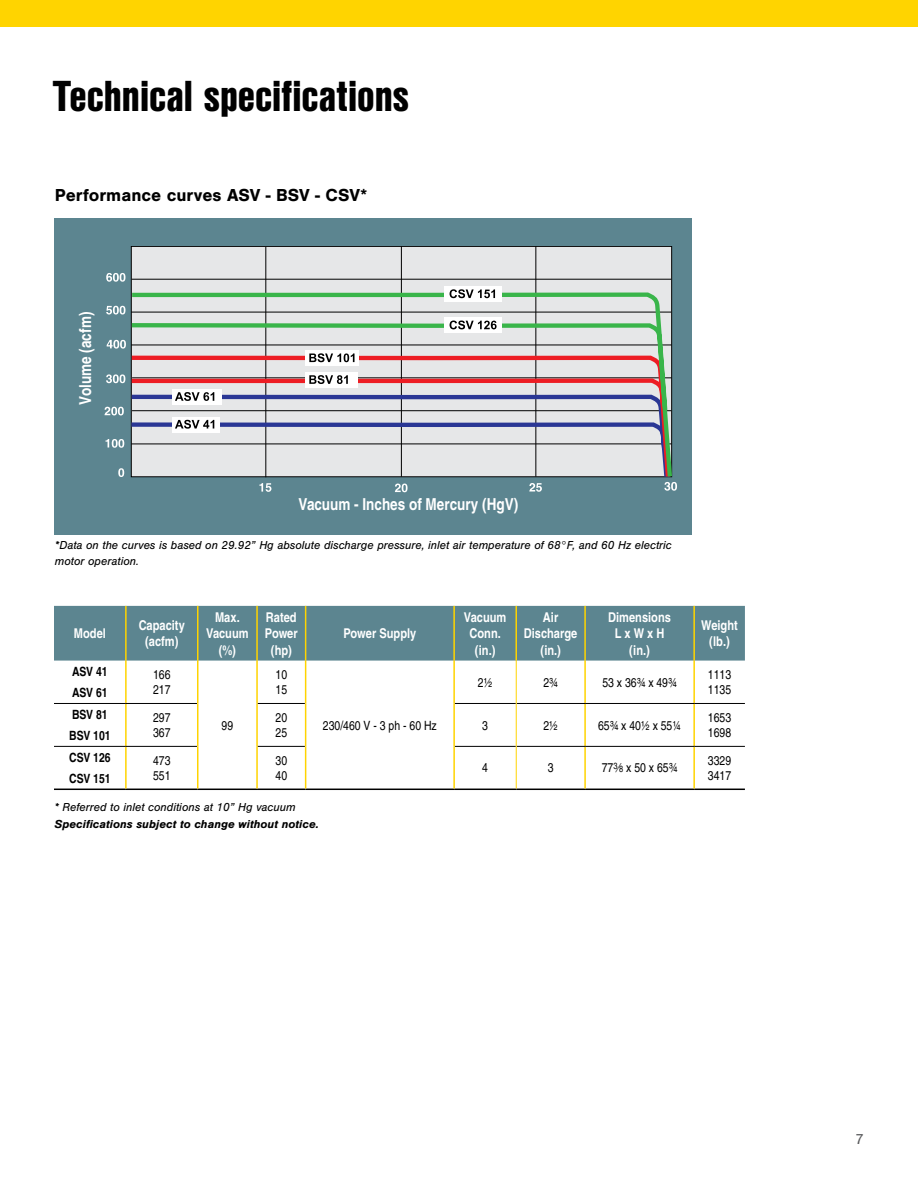
<style>
.page{position:relative;width:918px;height:1188px;background:#fff}
.page>*{position:absolute;margin:0;border:0;box-sizing:border-box;transform-origin:0 0}
.t1{font:900 42px "Nimbus San Con L";color:#000}
.t2{font:700 18px "Nimbus San";color:#000}
.t3{font:700 16.5px "Nimbus San Con L";color:#fff}
.t4{font:15px "Nimbus San";color:#58595b}
.t5{font:700 13.5px/16.5px "Nimbus San Con L";color:#fff;text-align:center}
.t6{font:12.75px/15.3px "Nimbus San Con L";color:#000}
.t7{font:700 12.75px/21.8px "Nimbus San Con L";color:#000}
.t8{font:italic 12px/16.5px "Nimbus San";color:#000}
.t9{font:italic 700 12px "Nimbus San";color:#000}
.s1{font-size:9px}
</style>
<div class="page">
<div style="left:0;top:0;width:918px;height:27px;background:#ffd400"></div>
<div style="left:54px;top:218px;width:638px;height:317px;background:#5c8590"></div>
<div style="left:131px;top:246px;width:541px;height:231px;background:#e6e7e8"></div>
<hr style="left:132px;top:279px;width:539px;height:1px;background:#000">
<svg style="left:118px;top:468px;width:6px;height:9px"></svg>
<svg style="left:259px;top:483px;width:12px;height:9px"></svg>
<svg style="left:395px;top:484px;width:13px;height:8px"></svg>
<svg style="left:529px;top:483px;width:13px;height:9px"></svg>
<svg style="left:664px;top:482px;width:13px;height:9px"></svg>
<svg style="left:106px;top:439px;width:18px;height:9px"></svg>
<svg style="left:105px;top:407px;width:19px;height:8px"></svg>
<svg style="left:106px;top:374px;width:19px;height:9px"></svg>
<svg style="left:107px;top:340px;width:19px;height:9px"></svg>
<svg style="left:106px;top:306px;width:19px;height:9px"></svg>
<svg style="left:106px;top:273px;width:19px;height:9px"></svg>
<hr style="left:266px;top:247px;width:1px;height:230px;background:#000">
<hr style="left:401px;top:246px;width:1px;height:231px;background:#000">
<hr style="left:536px;top:246px;width:1px;height:231px;background:#000">
<svg style="left:130px;top:290px;width:543px;height:188px"></svg>
<div style="left:445px;top:287px;width:57px;height:15px;background:#fff"></div>
<div style="left:444px;top:317px;width:57px;height:16px;background:#fff"></div>
<svg style="left:175px;top:420px;width:39px;height:9px"></svg>
<svg style="left:175px;top:392px;width:39px;height:9px"></svg>
<svg style="left:309px;top:375px;width:39px;height:9px"></svg>
<svg style="left:309px;top:353px;width:46px;height:9px"></svg>
<svg style="left:450px;top:321px;width:47px;height:8px"></svg>
<svg style="left:450px;top:289px;width:45px;height:9px"></svg>
<div style="left:54px;top:606px;width:691px;height:55px;background:#5c8590"></div>
<hr style="left:54px;top:789px;width:72px;height:1px;background:#000">
<hr style="left:126px;top:789px;width:72px;height:1px;background:#000">
<hr style="left:198px;top:789px;width:59px;height:1px;background:#000">
<hr style="left:257px;top:789px;width:49px;height:1px;background:#000">
<hr style="left:306px;top:789px;width:148px;height:1px;background:#000">
<hr style="left:454px;top:789px;width:62px;height:1px;background:#000">
<hr style="left:516px;top:789px;width:69px;height:1px;background:#000">
<hr style="left:585px;top:789px;width:109px;height:1px;background:#000">
<hr style="left:694px;top:789px;width:51px;height:1px;background:#000">
<hr style="left:125px;top:606px;width:2px;height:55px;background:#ffd400">
<hr style="left:197px;top:606px;width:1px;height:55px;background:#ffd400">
<hr style="left:256px;top:606px;width:2px;height:55px;background:#ffd400">
<hr style="left:305px;top:606px;width:1px;height:55px;background:#ffd400">
<hr style="left:453px;top:606px;width:2px;height:55px;background:#ffd400">
<hr style="left:515px;top:606px;width:2px;height:55px;background:#ffd400">
<hr style="left:584px;top:606px;width:2px;height:55px;background:#ffd400">
<hr style="left:693px;top:606px;width:2px;height:55px;background:#ffd400">
<hr style="left:125px;top:661px;width:2px;height:42px;background:#ffd400">
<hr style="left:197px;top:661px;width:1px;height:42px;background:#ffd400">
<hr style="left:256px;top:661px;width:2px;height:42px;background:#ffd400">
<hr style="left:305px;top:661px;width:1px;height:42px;background:#ffd400">
<hr style="left:453px;top:661px;width:2px;height:42px;background:#ffd400">
<hr style="left:584px;top:661px;width:2px;height:42px;background:#ffd400">
<hr style="left:693px;top:661px;width:2px;height:42px;background:#ffd400">
<hr style="left:125px;top:704px;width:2px;height:42px;background:#ffd400">
<hr style="left:197px;top:703px;width:1px;height:43px;background:#ffd400">
<hr style="left:256px;top:703px;width:2px;height:43px;background:#ffd400">
<hr style="left:305px;top:703px;width:1px;height:43px;background:#ffd400">
<hr style="left:453px;top:703px;width:2px;height:43px;background:#ffd400">
<hr style="left:584px;top:704px;width:2px;height:42px;background:#ffd400">
<hr style="left:693px;top:704px;width:2px;height:42px;background:#ffd400">
<hr style="left:125px;top:747px;width:2px;height:42px;background:#ffd400">
<hr style="left:197px;top:746px;width:1px;height:43px;background:#ffd400">
<hr style="left:256px;top:746px;width:2px;height:43px;background:#ffd400">
<hr style="left:305px;top:746px;width:1px;height:43px;background:#ffd400">
<hr style="left:453px;top:746px;width:2px;height:43px;background:#ffd400">
<hr style="left:584px;top:747px;width:2px;height:42px;background:#ffd400">
<hr style="left:693px;top:747px;width:2px;height:42px;background:#ffd400">
<hr style="left:54px;top:703px;width:72px;height:1px;background:#000">
<hr style="left:126px;top:703px;width:71px;height:1px;background:#000">
<hr style="left:258px;top:703px;width:47px;height:1px;background:#000">
<hr style="left:455px;top:703px;width:61px;height:1px;background:#000">
<hr style="left:517px;top:703px;width:68px;height:1px;background:#000">
<hr style="left:585px;top:703px;width:109px;height:1px;background:#000">
<hr style="left:694px;top:703px;width:51px;height:1px;background:#000">
<hr style="left:54px;top:746px;width:72px;height:1px;background:#000">
<hr style="left:126px;top:746px;width:71px;height:1px;background:#000">
<hr style="left:258px;top:746px;width:47px;height:1px;background:#000">
<hr style="left:455px;top:746px;width:61px;height:1px;background:#000">
<hr style="left:517px;top:746px;width:68px;height:1px;background:#000">
<hr style="left:585px;top:746px;width:109px;height:1px;background:#000">
<hr style="left:694px;top:746px;width:51px;height:1px;background:#000">
<hr style="left:516px;top:661px;width:1px;height:42px;background:#ffd400">
<hr style="left:516px;top:703px;width:1px;height:43px;background:#ffd400">
<hr style="left:516px;top:746px;width:1px;height:43px;background:#ffd400">
<h1 class="t1" style="left:53px;top:64px;width:358px">Technical specifications</h1>
<h2 class="t2" style="left:55px;top:185px;width:314px">Performance curves ASV - BSV - CSV*</h2>
<h3 class="t3" style="left:73px;top:405px;width:94px;rotate:-90deg">Volume (acfm)</h3>
<h3 class="t3" style="left:299px;top:492px;width:221px">Vacuum - Inches of Mercury (HgV)</h3>
<p class="t8" style="left:55px;top:537px;width:618px">*Data on the curves is based on 29.92” Hg absolute discharge pressure, inlet air temperature of 68°F, and 60 Hz electric motor operation.</p>
<p class="t5" style="left:74px;top:625px;width:33px">Model</p>
<p class="t5" style="left:139px;top:616px;width:48px">Capacity (acfm)</p>
<p class="t5" style="left:206px;top:608px;width:44px">Max.<br>Vacuum (%)</p>
<p class="t5" style="left:265px;top:608px;width:34px">Rated<br>Power (hp)</p>
<p class="t5" style="left:343px;top:625px;width:74px">Power Supply</p>
<p class="t5" style="left:464px;top:608px;width:44px">Vacuum<br>Conn. (in.)</p>
<p class="t5" style="left:524px;top:608px;width:55px">Air<br>Discharge (in.)</p>
<p class="t5" style="left:608px;top:608px;width:64px">Dimensions<br>L x W x H (in.)</p>
<p class="t5" style="left:701px;top:616px;width:38px">Weight (lb.)</p>
<p class="t7" style="left:72px;top:660px;width:37px">ASV 41<br>ASV 61</p>
<p class="t6" style="left:153px;top:666px;width:19px">166<br>217</p>
<p class="t6" style="left:276px;top:666px;width:13px">10<br>15</p>
<p class="t6" style="left:478px;top:674px;width:16px">2½</p>
<p class="t6" style="left:543px;top:674px;width:16px">2¾</p>
<p class="t6" style="left:602px;top:674px;width:76px">53 x 36¾ x 49¾</p>
<p class="t6" style="left:708px;top:666px;width:25px">1113<br>1135</p>
<p class="t7" style="left:69px;top:703px;width:43px">BSV 81<br>BSV 101</p>
<p class="t6" style="left:153px;top:709px;width:19px">297<br>367</p>
<p class="t6" style="left:276px;top:709px;width:13px">20<br>25</p>
<p class="t6" style="left:482px;top:717px;width:7px">3</p>
<p class="t6" style="left:543px;top:717px;width:16px">2½</p>
<p class="t6" style="left:598px;top:717px;width:85px">65¾ x 40½ x 55¼</p>
<p class="t6" style="left:708px;top:709px;width:25px">1653<br>1698</p>
<p class="t7" style="left:69px;top:746px;width:43px">CSV 126<br>CSV 151</p>
<p class="t6" style="left:153px;top:752px;width:19px">473<br>551</p>
<p class="t6" style="left:276px;top:752px;width:13px">30<br>40</p>
<p class="t6" style="left:482px;top:760px;width:7px">4</p>
<p class="t6" style="left:548px;top:760px;width:7px">3</p>
<p class="t6" style="left:602px;top:760px;width:77px">77<sup>3</sup>⁄<span class="s1">8</span> x 50 x 65¾</p>
<p class="t6" style="left:708px;top:752px;width:25px">3329<br>3417</p>
<p class="t6" style="left:323px;top:717px;width:115px">230/460 V - 3 ph - 60 Hz</p>
<p class="t6" style="left:222px;top:717px;width:13px">99</p>
<p class="t8" style="left:54px;top:799px;width:243px">* Referred to inlet conditions at 10” Hg vacuum</p>
<p class="t9" style="left:54px;top:816px;width:266px">Specifications subject to change without notice.</p>
<p class="t4" style="left:856px;top:1131px;width:10px">7</p>
</div>
